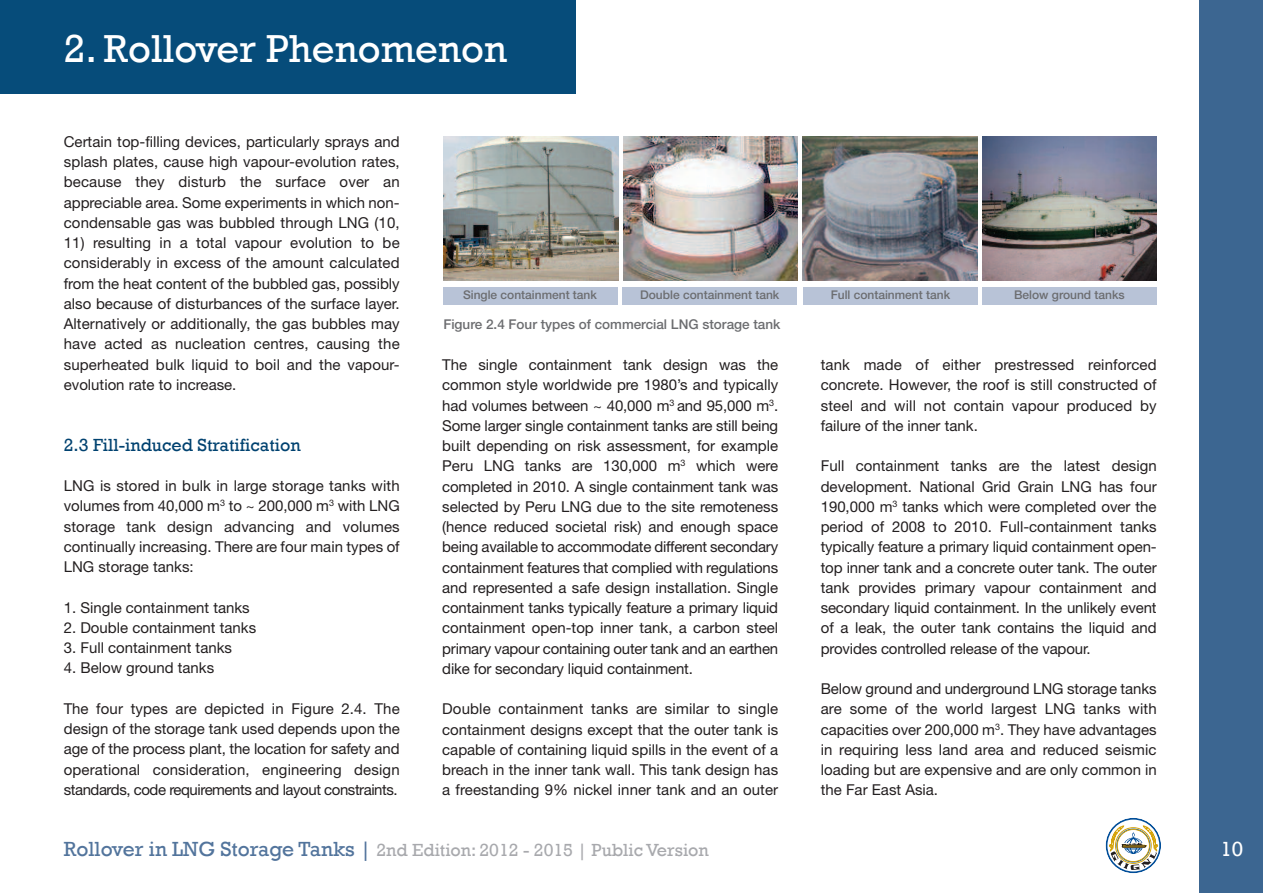
<style>
.page{position:relative;width:1263px;height:893px;background:#fff}
.page>*{position:absolute;margin:0;border:0;box-sizing:border-box;transform-origin:0 0}
.t1{font:40.05px "Rockwell";color:#fff}
.t2{font:21px "Rockwell";color:#fff}
.t3{font:18px "Rockwell";color:#a8a9ad}
.t4{font:18px "Rockwell";color:#004270}
.t5{font:15px/20.2px "Helvetica Neue";color:#231f20;text-align:justify}
.t6{font:500 13.5px "Helvetica Neue";color:#6c6d70}
.t7{font:500 12px "Helvetica Neue";color:#6c6d70}
.s1{font-size:21px;color:#52749c}
</style>
<div class="page">
<div style="left:1199px;top:0;width:64px;height:893px;background:#3c6691"></div>
<div style="left:0;top:0;width:575px;height:94px;background:#064c7a"></div>
<svg style="left:1106px;top:818px;width:55px;height:55px"></svg>
<svg style="left:1107px;top:820px;width:52px;height:51px"></svg>
<img style="left:444px;top:136px;width:174px;height:145px">
<img style="left:623px;top:136px;width:175px;height:145px">
<img style="left:803px;top:136px;width:174px;height:145px">
<img style="left:982px;top:136px;width:175px;height:145px">
<div style="left:443px;top:287px;width:174px;height:17px;background:#b8c3d7"></div>
<div style="left:623px;top:287px;width:174px;height:17px;background:#b8c3d7"></div>
<div style="left:803px;top:287px;width:174px;height:17px;background:#b8c3d7"></div>
<div style="left:982px;top:287px;width:175px;height:17px;background:#b8c3d7"></div>
<h1 class="t1" style="left:64px;top:24px;width:445px">2. Rollover Phenomenon</h1>
<p class="t5" style="left:64px;top:133px;width:337px">Certain top-filling devices, particularly sprays and splash plates, cause high vapour-evolution rates, because they disturb the surface over an appreciable area. Some experiments in which non&shy;condensable gas was bubbled through LNG (10,</p>
<p class="t5" style="left:64px;top:234px;width:337px">11) resulting in a total vapour evolution to be considerably in excess of the amount calculated from the heat content of the bubbled gas, possibly also because of disturbances of the surface layer.<br>Alternatively or additionally, the gas bubbles may have acted as nucleation centres, causing the superheated bulk liquid to boil and the vapour&shy;evolution rate to increase.</p>
<p class="t4" style="left:64px;top:433px;width:238px">2.3 Fill-induced Stratification</p>
<p class="t5" style="left:64px;top:477px;width:337px">LNG is stored in bulk in large storage tanks with volumes from 40,000 m<sup>3</sup> to ~ 200,000 m<sup>3</sup> with LNG storage tank design advancing and volumes continually increasing. There are four main types of LNG storage tanks:</p>
<p class="t5" style="left:64px;top:599px;width:187px">1. Single containment tanks</p>
<p class="t5" style="left:64px;top:619px;width:194px">2. Double containment tanks</p>
<p class="t5" style="left:64px;top:639px;width:170px">3. Full containment tanks</p>
<p class="t5" style="left:64px;top:659px;width:152px">4. Below ground tanks</p>
<p class="t5" style="left:64px;top:700px;width:337px">The four types are depicted in Figure 2.4. The design of the storage tank used depends upon the age of the process plant, the location for safety and operational consideration, engineering design standards, code requirements and layout constraints.</p>
<p class="t7" style="left:463px;top:290px;width:135px">Single containment tank</p>
<p class="t7" style="left:640px;top:290px;width:141px">Double containment tank</p>
<p class="t7" style="left:831px;top:290px;width:121px">Full containment tank</p>
<p class="t7" style="left:1014px;top:290px;width:112px">Below ground tanks</p>
<p class="t6" style="left:443px;top:319px;width:338px">Figure 2.4 Four types of commercial LNG storage tank</p>
<p class="t5" style="left:442px;top:356px;width:337px">The single containment tank design was the common style worldwide pre 1980’s and typically had volumes between ~ 40,000 m<sup>3</sup> and 95,000 m<sup>3</sup>.<br>Some larger single containment tanks are still being built depending on risk assessment, for example Peru LNG tanks are 130,000 m<sup>3</sup> which were completed in 2010. A single containment tank was selected by Peru LNG due to the site remoteness (hence reduced societal risk) and enough space being available to accommodate different secondary containment features that complied with regulations and represented a safe design installation. Single containment tanks typically feature a primary liquid containment open-top inner tank, a carbon steel primary vapour containing outer tank and an earthen dike for secondary liquid containment.</p>
<p class="t5" style="left:442px;top:700px;width:337px">Double containment tanks are similar to single containment designs except that the outer tank is capable of containing liquid spills in the event of a breach in the inner tank wall. This tank design has a freestanding 9% nickel inner tank and an outer</p>
<p class="t5" style="left:821px;top:356px;width:337px">tank made of either prestressed reinforced concrete. However, the roof is still constructed of steel and will not contain vapour produced by failure of the inner tank.</p>
<p class="t5" style="left:821px;top:457px;width:337px">Full containment tanks are the latest design development. National Grid Grain LNG has four 190,000 m<sup>3</sup> tanks which were completed over the period of 2008 to 2010. Full-containment tanks typically feature a primary liquid containment open&shy;top inner tank and a concrete outer tank. The outer tank provides primary vapour containment and secondary liquid containment. In the unlikely event of a leak, the outer tank contains the liquid and provides controlled release of the vapour.</p>
<p class="t5" style="left:821px;top:680px;width:337px">Below ground and underground LNG storage tanks are some of the world largest LNG tanks with capacities over 200,000 m<sup>3</sup>. They have advantages in requiring less land area and reduced seismic loading but are expensive and are only common in the Far East Asia.</p>
<p class="t3" style="left:64px;top:838px;width:647px"><span class="s1">Rollover in LNG Storage Tanks |</span> 2nd Edition: 2012 - 2015 | Public Version</p>
<h2 class="t2" style="left:1220px;top:836px;width:24px">10</h2>
</div>
